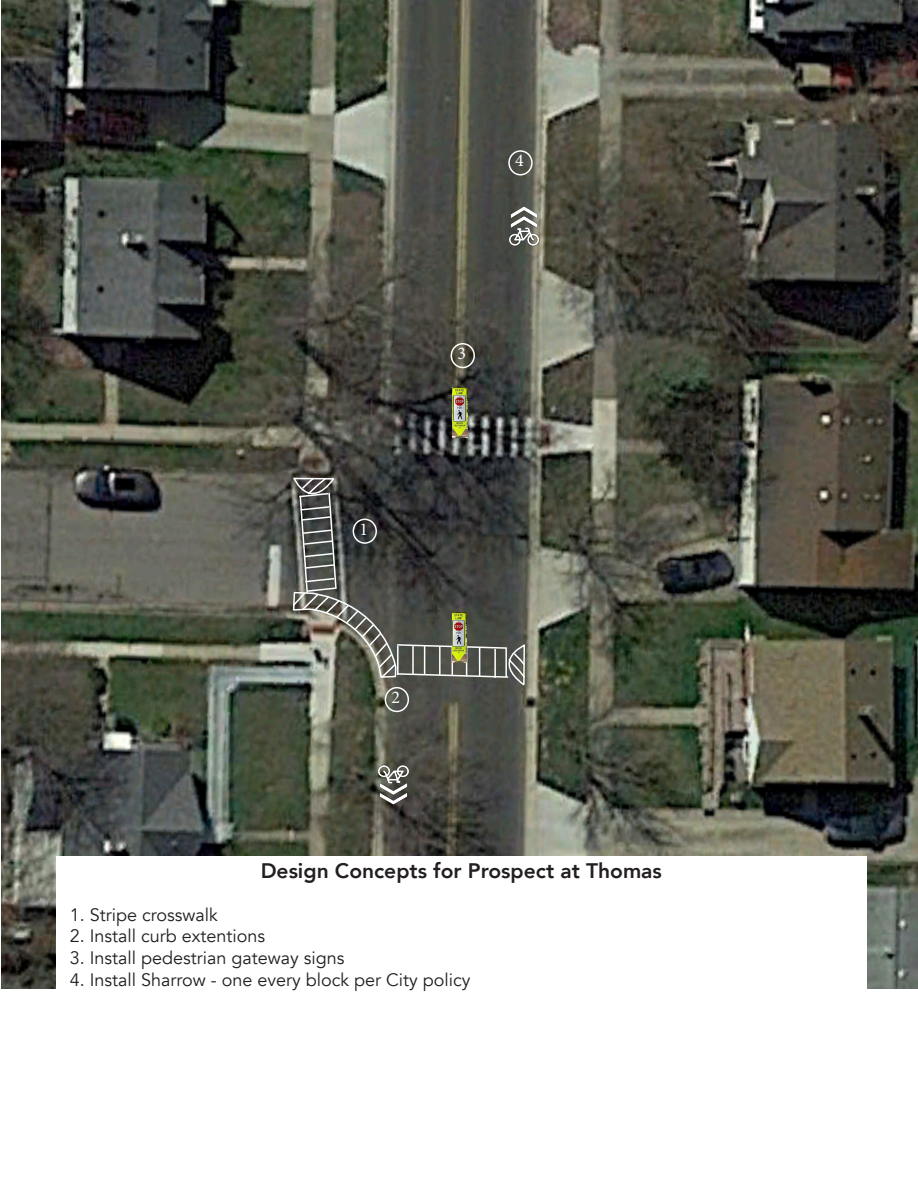
<style>
.page{position:relative;width:918px;height:1188px;background:#fff}
.page>*{position:absolute;margin:0;border:0;box-sizing:border-box;transform-origin:0 0}
.t1{font:800 21px "Avenir";color:#231f20}
.t2{font:18px "Avenir";color:#231f20}
.t3{font:18px "Minion Pro";color:#fff}
</style>
<div class="page">
<img style="left:2px;top:0;width:916px;height:989px">
<img style="left:508px;top:206px;width:32px;height:40px">
<div style="left:385px;top:687px;width:24px;height:25px;border:2px solid #fff;border-radius:50%"></div>
<div style="left:451px;top:343px;width:24px;height:25px;border:2px solid #fff;border-radius:50%"></div>
<img style="left:378px;top:764px;width:31px;height:40px">
<div style="left:56px;top:857px;width:810px;height:132px;background:#fff"></div>
<img style="left:453px;top:388px;width:14px;height:49px">
<div style="left:508px;top:150px;width:25px;height:25px;border:2px solid #fff;border-radius:50%"></div>
<svg style="left:291px;top:477px;width:235px;height:211px;background:#50514d"></svg>
<img style="left:452px;top:613px;width:14px;height:49px">
<p class="t3" style="left:515px;top:149px;width:10px">4</p>
<p class="t3" style="left:458px;top:341px;width:10px">3</p>
<p class="t3" style="left:360px;top:517px;width:10px">1</p>
<p class="t3" style="left:392px;top:685px;width:10px">2</p>
<p class="t1" style="left:261px;top:854px;width:403px">Design Concepts for Prospect at Thomas</p>
<p class="t2" style="left:70px;top:904px;width:149px">1. Stripe crosswalk</p>
<p class="t2" style="left:70px;top:925px;width:197px">2. Install curb extentions</p>
<p class="t2" style="left:70px;top:947px;width:276px">3. Install pedestrian gateway signs</p>
<p class="t2" style="left:70px;top:969px;width:402px">4. Install Sharrow - one every block per City policy</p>
</div>
